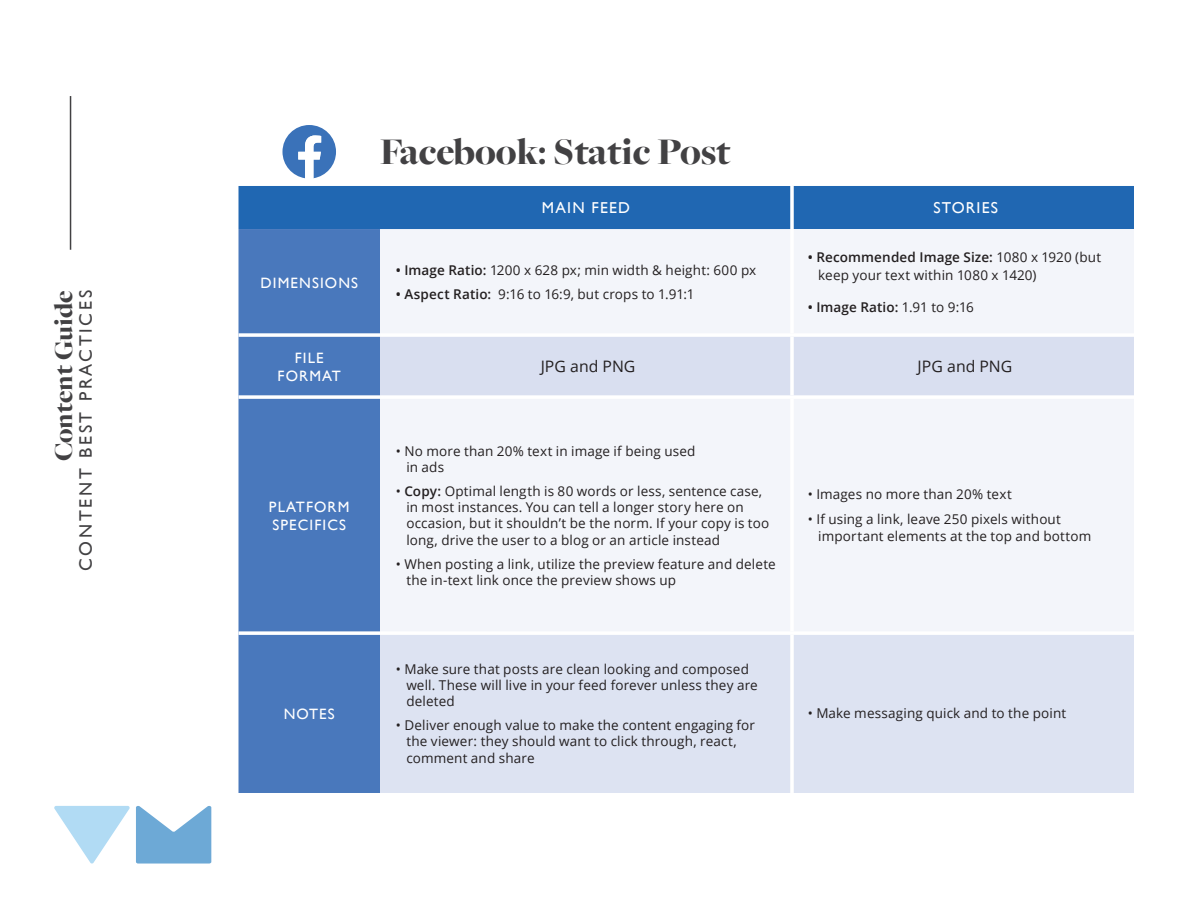
<style>
.page{position:relative;width:1188px;height:918px;background:#fff}
.page>*{position:absolute;margin:0;border:0;box-sizing:border-box;transform-origin:0 0}
.t1{font:900 39px "Freight Big Pro";color:#424143}
.t2{font:900 27px "Freight Big Pro";color:#424143}
.sub_heading{font:18px "Gill Sans";letter-spacing:.15em;color:#424143}
.Paragraph_Style_1{font:15.75px "Open Sans";letter-spacing:.005em;color:#231f20}
.Paragraph_Style_2{font:15.75px "Gill Sans";letter-spacing:.075em;color:#fff}
.Paragraph_Style_2-2{font:15px "Gill Sans";letter-spacing:.075em;color:#fff}
.Paragraph_Style_1-2{font:13.5px/16.2px "Open Sans";letter-spacing:.01em;color:#231f20}
.Paragraph_Style_1-3{font:600 13.5px "Open Sans";letter-spacing:.01em;color:#231f20}
.s1{font-weight:600}
.s2{font-weight:400}
</style>
<div class="page">
<hr style="left:70px;top:96px;width:1px;height:154px;background:#424143">
<svg style="left:54px;top:806px;width:76px;height:58px"></svg>
<svg style="left:136px;top:806px;width:75px;height:58px"></svg>
<div style="left:238px;top:186px;width:896px;height:43px;background:#2067b2"></div>
<div style="left:380px;top:186px;width:412px;height:43px;background:#2067b2"></div>
<div style="left:238px;top:229px;width:142px;height:564px;background:#4978bc"></div>
<div style="left:380px;top:229px;width:754px;height:402px;background:#f3f5fa"></div>
<div style="left:380px;top:337px;width:754px;height:58px;background:#d9dff0"></div>
<div style="left:380px;top:635px;width:754px;height:158px;background:#dde3f2"></div>
<svg style="left:790px;top:186px;width:4px;height:43px"></svg>
<svg style="left:238px;top:333px;width:142px;height:4px"></svg>
<svg style="left:238px;top:395px;width:142px;height:4px"></svg>
<svg style="left:238px;top:631px;width:142px;height:4px"></svg>
<hr style="left:380px;top:333px;width:412px;height:4px;background:#fff">
<hr style="left:792px;top:333px;width:342px;height:4px;background:#fff">
<hr style="left:380px;top:395px;width:412px;height:4px;background:#fff">
<hr style="left:792px;top:395px;width:342px;height:4px;background:#fff">
<hr style="left:790px;top:229px;width:4px;height:104px;background:#fff">
<hr style="left:790px;top:337px;width:4px;height:58px;background:#fff">
<hr style="left:790px;top:399px;width:4px;height:232px;background:#fff">
<hr style="left:790px;top:635px;width:4px;height:158px;background:#fff">
<svg style="left:282px;top:125px;width:54px;height:54px"></svg>
<p class="t2" style="left:46px;top:461px;width:172px;rotate:-90deg">Content Guide</p>
<p class="sub_heading" style="left:75px;top:571px;width:282px;rotate:-90deg">CONTENT BEST PRACTICES</p>
<p class="Paragraph_Style_2-2" style="left:260px;top:274px;width:99px">DIMENSIONS</p>
<p class="Paragraph_Style_2-2" style="left:295px;top:349px;width:31px">FILE</p>
<p class="Paragraph_Style_2-2" style="left:278px;top:367px;width:65px">FORMAT</p>
<p class="t1" style="left:380px;top:126px;width:352px">Facebook: Static Post</p>
<p class="Paragraph_Style_2" style="left:542px;top:199px;width:90px">MAIN FEED</p>
<p class="Paragraph_Style_2" style="left:934px;top:199px;width:66px">STORIES</p>
<p class="Paragraph_Style_1-2" style="left:396px;top:262px;width:362px"><span class="s1">• Image Ratio:</span> 1200 x 628 px; min width &amp; height: 600 px</p>
<p class="Paragraph_Style_1-2" style="left:396px;top:286px;width:300px"><span class="s1">• Aspect Ratio:</span> 9:16 to 16:9, but crops to 1.91:1</p>
<p class="Paragraph_Style_1-2" style="left:818px;top:248px;width:284px;line-height:17.5px;text-indent:-11px"><span class="s1">• Recommended Image Size:</span> 1080 x 1920 (but keep your text within 1080 x 1420)</p>
<p class="Paragraph_Style_1-3" style="left:808px;top:298px;width:168px">• Image Ratio: <span class="s2">1.91 to 9:16</span></p>
<p class="Paragraph_Style_1" style="left:541px;top:356px;width:96px">JPG and PNG</p>
<p class="Paragraph_Style_1" style="left:918px;top:356px;width:96px">JPG and PNG</p>
<p class="Paragraph_Style_2-2" style="left:269px;top:498px;width:82px">PLATFORM</p>
<p class="Paragraph_Style_2-2" style="left:272px;top:516px;width:75px">SPECIFICS</p>
<p class="Paragraph_Style_1-2" style="left:396px;top:442px;width:301px">• No more than 20% text in image if being used</p>
<p class="Paragraph_Style_1-2" style="left:406px;top:459px;width:39px">in ads</p>
<p class="Paragraph_Style_1-2" style="left:406px;top:483px;width:364px;text-indent:-11px">• <span class="s1">Copy:</span> Optimal length is 80 words or less, sentence case, in most instances. You can tell a longer story here on occasion, but it shouldn’t be the norm. If your copy is too long, drive the user to a blog or an article instead</p>
<p class="Paragraph_Style_1-2" style="left:406px;top:555px;width:371px;text-indent:-11px">• When posting a link, utilize the preview feature and delete the in-text link once the preview shows up</p>
<p class="Paragraph_Style_1-2" style="left:808px;top:486px;width:206px">• Images no more than 20% text</p>
<p class="Paragraph_Style_1-2" style="left:818px;top:510px;width:274px;line-height:17.5px;text-indent:-11px">• If using a link, leave 250 pixels without important elements at the top and bottom</p>
<p class="Paragraph_Style_2-2" style="left:284px;top:705px;width:53px">NOTES</p>
<p class="Paragraph_Style_1-2" style="left:406px;top:660px;width:353px;text-indent:-11px">• Make sure that posts are clean looking and composed well. These will live in your feed forever unless they are deleted</p>
<p class="Paragraph_Style_1-2" style="left:406px;top:717px;width:350px;text-indent:-11px">• Deliver enough value to make the content engaging for the viewer: they should want to click through, react, comment and share</p>
<p class="Paragraph_Style_1-2" style="left:808px;top:705px;width:260px">• Make messaging quick and to the point</p>
</div>
